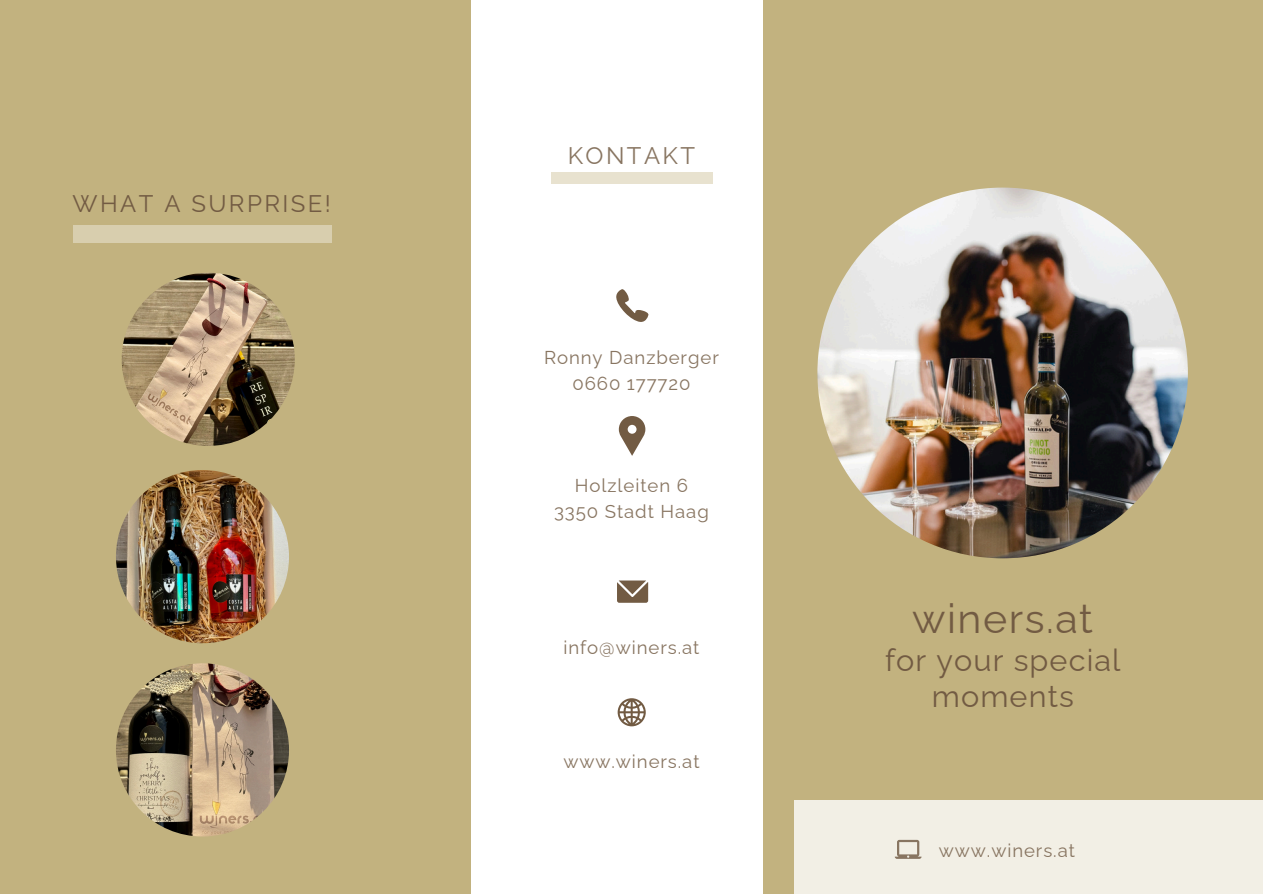
<style>
.page{position:relative;width:1263px;height:894px;background:#fff}
.page>*{position:absolute;margin:0;border:0;box-sizing:border-box;transform-origin:0 0}
.t1{font:41.1px "Raleway";letter-spacing:.035em;color:#725b43}
.t2{font:30.6px/36px "Raleway";letter-spacing:.035em;color:#725b43;text-align:center}
.t3{font:24px "Raleway";letter-spacing:.1em;color:#725b43}
.t4{font:24px "Raleway";letter-spacing:.1em;color:#887561}
.t5{font:18.6px "Raleway";letter-spacing:.05em;color:#887561}
</style>
<div class="page">
<div style="left:763px;top:0;width:500px;height:893px;background:#c2b27f"></div>
<img style="left:817px;top:187px;width:371px;height:371px;border-radius:50%">
<div style="left:795px;top:799px;width:468px;height:94px;background:#f2efe5"></div>
<svg style="left:895px;top:839px;width:26px;height:19px"></svg>
<div style="left:0;top:0;width:471px;height:893px;background:#c2b27f"></div>
<svg style="left:616px;top:289px;width:33px;height:33px"></svg>
<svg style="left:617px;top:580px;width:31px;height:22px"></svg>
<svg style="left:619px;top:416px;width:26px;height:39px"></svg>
<svg style="left:618px;top:698px;width:28px;height:28px"></svg>
<div style="left:551px;top:172px;width:161px;height:11px;background:#e8e2cf"></div>
<div style="left:74px;top:225px;width:258px;height:18px;background:#d8ceae"></div>
<img style="left:122px;top:272px;width:173px;height:174px;border-radius:50%">
<img style="left:116px;top:470px;width:173px;height:173px;border-radius:50%">
<img style="left:116px;top:663px;width:173px;height:173px;border-radius:50%">
<h2 class="t3" style="left:73px;top:190px;width:260px">WHAT A SURPRISE!</h2>
<p class="t4" style="left:568px;top:142px;width:129px">KONTAKT</p>
<p class="t5" style="left:544px;top:346px;width:176px">Ronny Danzberger</p>
<p class="t5" style="left:572px;top:372px;width:120px">0660 177720</p>
<p class="t5" style="left:575px;top:474px;width:115px">Holzleiten 6</p>
<p class="t5" style="left:554px;top:500px;width:156px">3350 Stadt Haag</p>
<p class="t5" style="left:563px;top:636px;width:137px">info@winers.at</p>
<p class="t5" style="left:563px;top:750px;width:138px">www.winers.at</p>
<p class="t1" style="left:912px;top:594px;width:182px">winers.at</p>
<p class="t2" style="left:885px;top:642px;width:237px">for your special moments</p>
<p class="t5" style="left:939px;top:839px;width:138px">www.winers.at</p>
</div>
